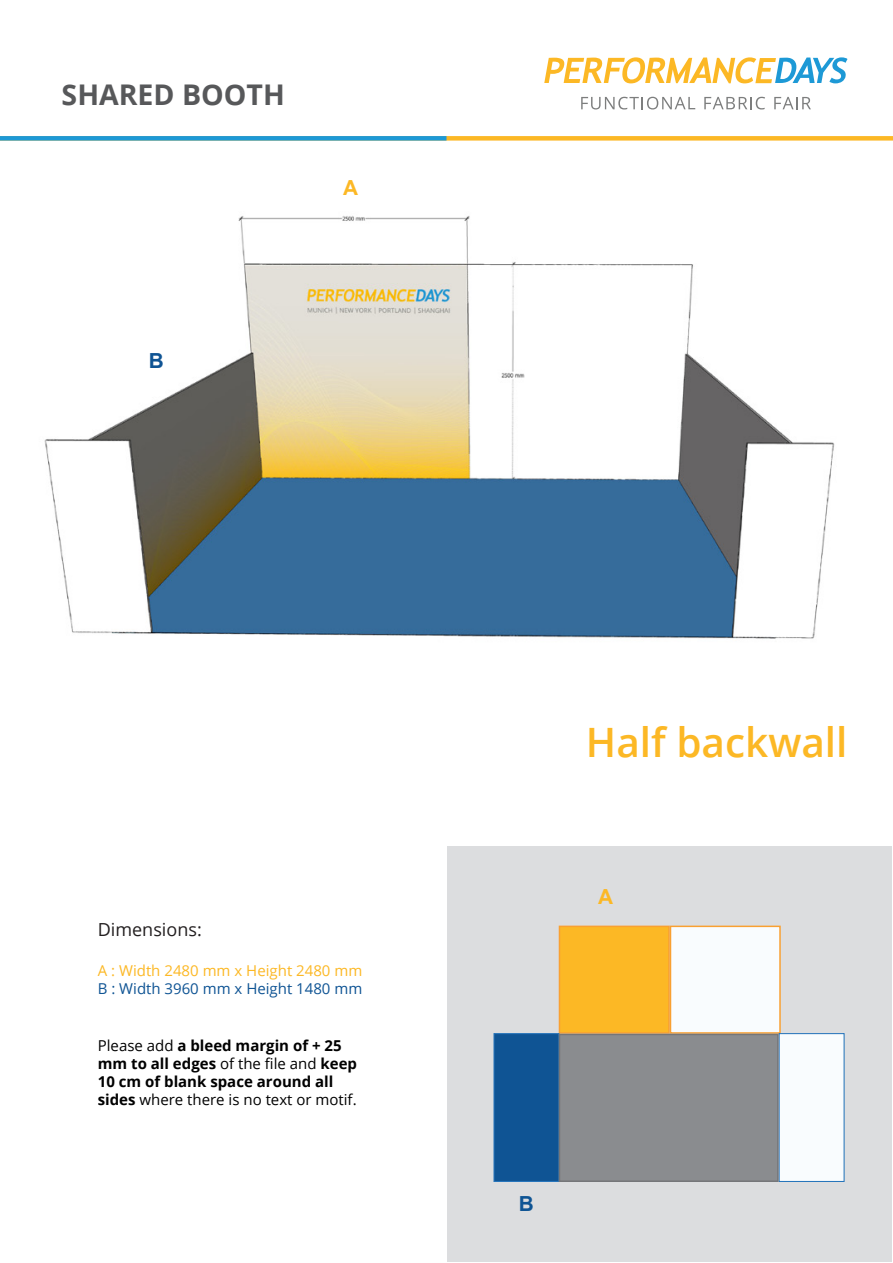
<style>
.page{position:relative;width:893px;height:1263px;background:#fff}
.page>*{position:absolute;margin:0;border:0;box-sizing:border-box;transform-origin:0 0}
.t1{font:600 40.5px "Open Sans";color:#fcb825}
.t2{font:700 28.5px "Open Sans";color:#57585a}
.t3{font:700 20.85px "Arial";color:#0f5494}
.t4{font:700 20.85px "Arial";color:#fcb825}
.t5{font:18px "Open Sans";color:#231f20}
.t6{font:700 15px/18px "Open Sans";color:#000}
.t7{font:15px "Open Sans";color:#fcb825}
.t8{font:15px "Open Sans";color:#0f5494}
.s1{font-weight:400}
</style>
<div class="page">
<div style="left:0;top:136px;width:893px;height:5px;background:#fcb825"></div>
<div style="left:0;top:136px;width:446px;height:5px;background:#1d99d6"></div>
<svg style="left:544px;top:57px;width:303px;height:26px"></svg>
<svg style="left:581px;top:97px;width:114px;height:12px"></svg>
<svg style="left:704px;top:97px;width:61px;height:12px"></svg>
<svg style="left:774px;top:97px;width:37px;height:12px"></svg>
<div style="left:447px;top:846px;width:445px;height:416px;background:#dcdddf"></div>
<div style="left:559px;top:925px;width:111px;height:109px;background:#fcb825;border:2px solid #f9a032"></div>
<div style="left:670px;top:925px;width:111px;height:109px;background:#f9fcfe;border:2px solid #f9a032"></div>
<div style="left:493px;top:1033px;width:66px;height:149px;background:#0f5494;border:1px solid #2775bb"></div>
<div style="left:779px;top:1033px;width:66px;height:149px;background:#f9fcfe;border:1px solid #2775bb"></div>
<img style="left:44px;top:216px;width:791px;height:423px">
<div style="left:559px;top:1034px;width:220px;height:148px;background:#8a8c8f;border:2px solid #757679"></div>
<h2 class="t2" style="left:62px;top:75px;width:225px">SHARED BOOTH</h2>
<h3 class="t4" style="left:343px;top:174px;width:17px">A</h3>
<h3 class="t3" style="left:149px;top:347px;width:17px">B</h3>
<p class="t5" style="left:98px;top:917px;width:106px">Dimensions:</p>
<p class="t7" style="left:98px;top:960px;width:266px">A : Width 2480 mm x Height 2480 mm</p>
<p class="t8" style="left:98px;top:978px;width:266px">B : Width 3960 mm x Height 1480 mm</p>
<p class="t6" style="left:98px;top:1036px;width:261px"><span class="s1">Please add</span> a bleed margin of + 25 mm to all edges <span class="s1">of the file and</span> keep<br>10 cm of blank space around all sides <span class="s1">where there is no text or motif.</span></p>
<h1 class="t1" style="left:586px;top:714px;width:263px">Half backwall</h1>
<h3 class="t4" style="left:598px;top:883px;width:17px">A</h3>
<h3 class="t3" style="left:519px;top:1190px;width:17px">B</h3>
</div>
